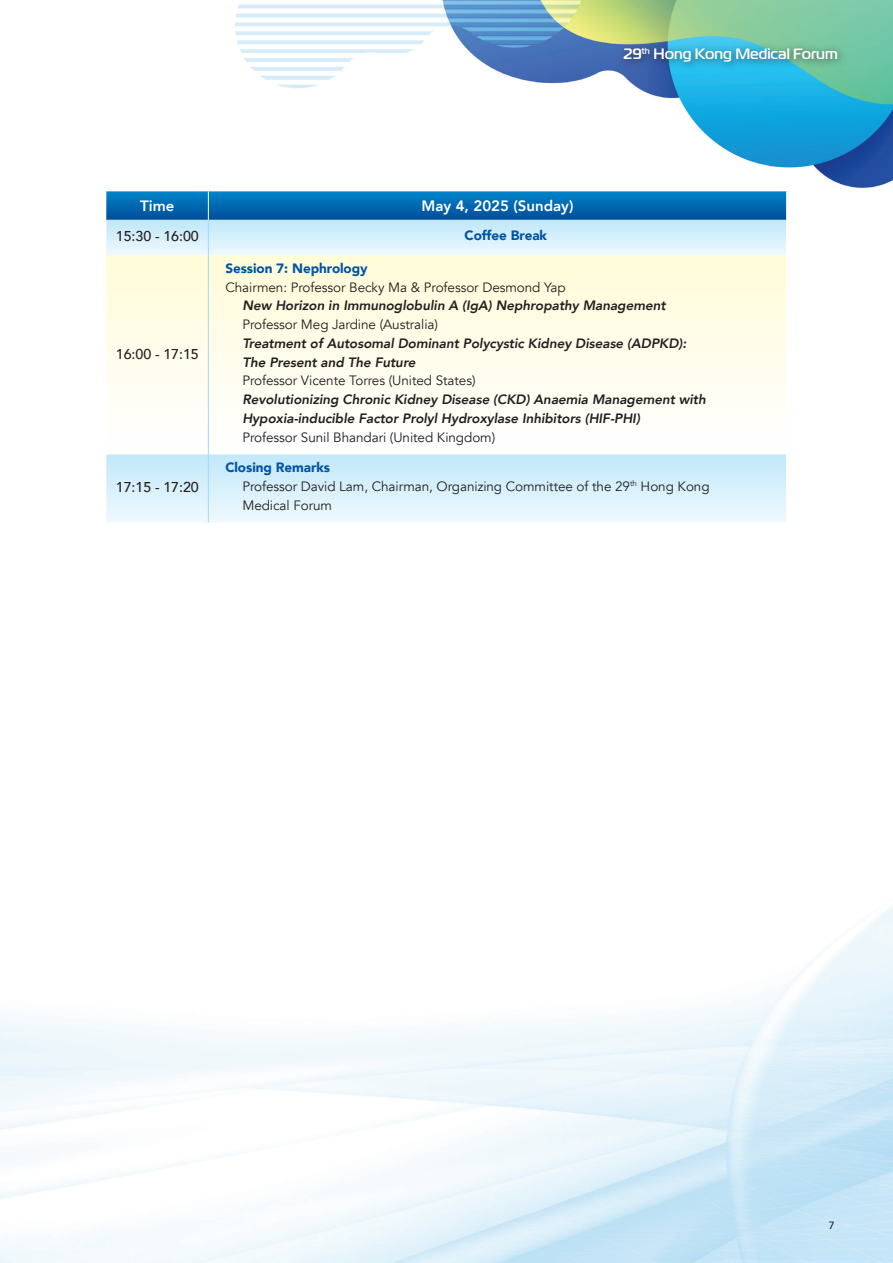
<style>
.page{position:relative;width:893px;height:1263px;background:#fff}
.page>*{position:absolute;margin:0;border:0;box-sizing:border-box;transform-origin:0 0}
.t1{font:500 15px "Magistral";color:#fff}
.t2{font:800 15px "Avenir";color:#fff}
.t3{font:500 14.25px "Avenir";letter-spacing:-.005em;color:#231f20}
.t4{font:italic 800 13.5px/18.8px "Avenir";letter-spacing:-.005em;color:#231f20}
.t5{font:13.5px/18.8px "Avenir";letter-spacing:-.005em;color:#231f20}
.t6{font:900 13.5px "Avenir";letter-spacing:-.005em;color:#0154a6}
.t7{font:500 10.5px "Avenir";color:#231f20}
</style>
<div class="page">
<img style="left:235px;top:0;width:658px;height:188px">
<div style="left:617px;top:41px;width:230px;height:31px;background:#231f20;opacity:.75"></div>
<svg style="left:106px;top:255px;width:680px;height:199px"></svg>
<svg style="left:106px;top:454px;width:680px;height:68px;background:#d8f0fb"></svg>
<svg style="left:106px;top:191px;width:681px;height:64px;background:#77b4da"></svg>
<hr style="left:786px;top:220px;width:1px;height:35px;background:#fff">
<hr style="left:208px;top:220px;width:1px;height:35px;background:#9cdcf8">
<hr style="left:208px;top:255px;width:1px;height:199px;background:#9cdcf8">
<hr style="left:208px;top:454px;width:1px;height:68px;background:#9cdcf8">
<p class="t1" style="left:623px;top:45px;width:216px">29<sup>th</sup> Hong Kong Medical Forum</p>
<p class="t2" style="left:140px;top:194px;width:36px">Time</p>
<p class="t2" style="left:422px;top:194px;width:153px">May 4, 2025 (Sunday)</p>
<p class="t3" style="left:116px;top:224px;width:84px">15:30 - 16:00</p>
<p class="t6" style="left:465px;top:224px;width:84px">Coffee Break</p>
<p class="t3" style="left:116px;top:341px;width:84px">16:00 - 17:15</p>
<p class="t3" style="left:116px;top:475px;width:84px">17:15 - 17:20</p>
<p class="t6" style="left:225px;top:257px;width:144px">Session 7: Nephrology</p>
<p class="t5" style="left:225px;top:278px;width:342px">Chairmen: Professor Becky Ma &amp; Professor Desmond Yap</p>
<p class="t4" style="left:242px;top:296px;width:425px">New Horizon in Immunoglobulin A (IgA) Nephropathy Management</p>
<p class="t5" style="left:242px;top:315px;width:197px">Professor Meg Jardine (Australia)</p>
<p class="t4" style="left:242px;top:334px;width:446px">Treatment of Autosomal Dominant Polycystic Kidney Disease (ADPKD):<br>The Present and The Future</p>
<p class="t5" style="left:242px;top:372px;width:235px">Professor Vicente Torres (United States)</p>
<p class="t4" style="left:242px;top:390px;width:465px">Revolutionizing Chronic Kidney Disease (CKD) Anaemia Management with<br>Hypoxia-inducible Factor Prolyl Hydroxylase Inhibitors (HIF-PHI)</p>
<p class="t5" style="left:242px;top:428px;width:254px">Professor Sunil Bhandari (United Kingdom)</p>
<p class="t6" style="left:225px;top:456px;width:106px">Closing Remarks</p>
<p class="t5" style="left:242px;top:477px;width:469px">Professor David Lam, Chairman, Organizing Committee of the 29<sup>th</sup> Hong Kong<br>Medical Forum</p>
<p class="t7" style="left:829px;top:1216px;width:7px">7</p>
</div>
